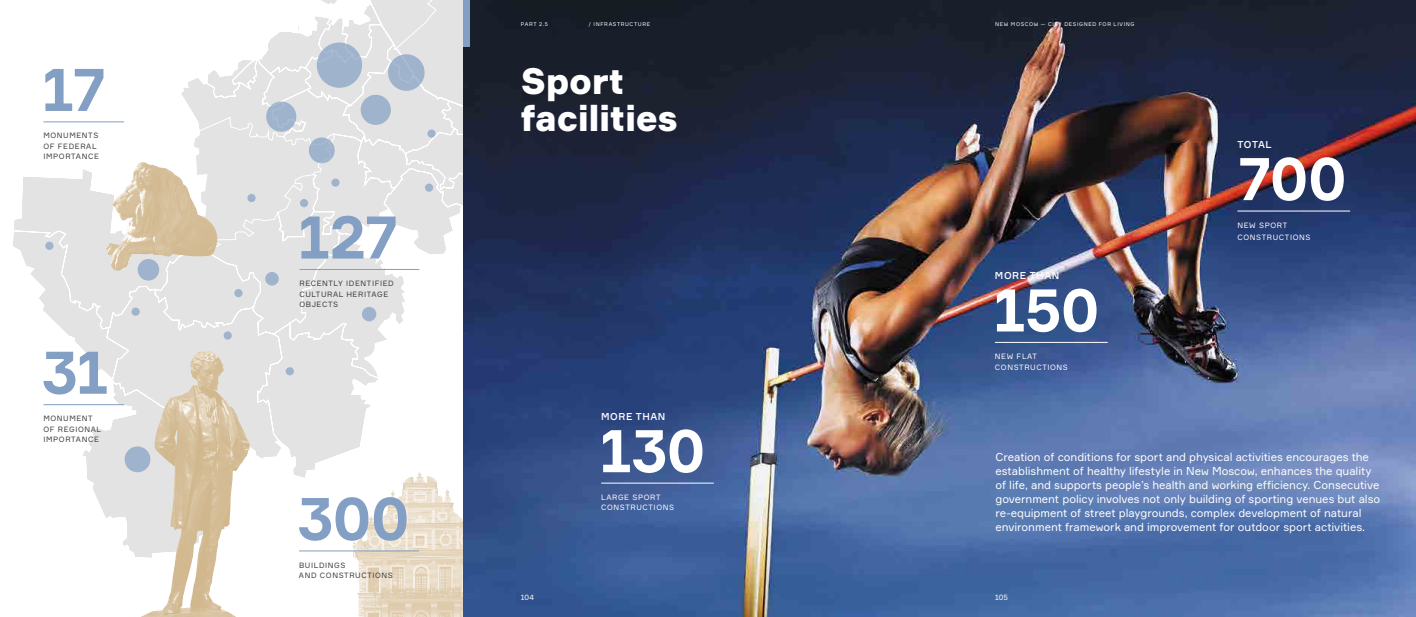
<style>
.page{position:relative;width:1416px;height:617px;background:#fff}
.page>*{position:absolute;margin:0;border:0;box-sizing:border-box;transform-origin:0 0}
.t1{font:700 60px "Formular";letter-spacing:-.02em;color:#839fc4}
.t2{font:700 60px "Formular";letter-spacing:-.02em;color:#fff}
.t3{font:900 36px/37.5px "Formular";letter-spacing:-.01em;color:#fff}
.t4{font:11.25px/13.9px "Formular";letter-spacing:-.005em;color:#fff}
.t5{font:500 9.75px "Formular";letter-spacing:.06em;color:#fff}
.t6{font:7.5px/10.5px "Formular";letter-spacing:.08em;color:#3b3b3a}
.t7{font:7.5px/10.5px "Formular";letter-spacing:.08em;color:#fff}
.t8{font:5.25px "Formular";letter-spacing:.12em;color:#fff}
</style>
<div class="page">
<svg style="left:13px;top:0;width:450px;height:557px"></svg>
<img style="left:106px;top:162px;width:112px;height:109px">
<img style="left:140px;top:351px;width:96px;height:266px">
<img style="left:343px;top:469px;width:120px;height:148px">
<div style="left:286px;top:367px;width:8px;height:8px;background:#9fb3cd;border-radius:50%"></div>
<div style="left:388px;top:54px;width:37px;height:37px;background:#9fb3cd;border-radius:50%"></div>
<div style="left:266px;top:101px;width:30px;height:31px;background:#9fb3cd;border-radius:50%"></div>
<div style="left:309px;top:137px;width:26px;height:26px;background:#9fb3cd;border-radius:50%"></div>
<div style="left:138px;top:259px;width:21px;height:21px;background:#9fb3cd;border-radius:50%"></div>
<div style="left:125px;top:446px;width:25px;height:26px;background:#9fb3cd;border-radius:50%"></div>
<div style="left:361px;top:95px;width:30px;height:30px;background:#9fb3cd;border-radius:50%"></div>
<div style="left:317px;top:42px;width:45px;height:46px;background:#9fb3cd;border-radius:50%"></div>
<div style="left:224px;top:331px;width:8px;height:8px;background:#9fb3cd;border-radius:50%"></div>
<svg style="left:427px;top:129px;width:9px;height:9px"></svg>
<div style="left:300px;top:199px;width:8px;height:8px;background:#9fb3cd;border-radius:50%"></div>
<svg style="left:247px;top:194px;width:9px;height:8px"></svg>
<svg style="left:45px;top:242px;width:9px;height:8px"></svg>
<div style="left:362px;top:307px;width:14px;height:14px;background:#9fb3cd;border-radius:50%"></div>
<div style="left:265px;top:272px;width:14px;height:13px;background:#9fb3cd;border-radius:50%"></div>
<svg style="left:425px;top:183px;width:8px;height:9px"></svg>
<svg style="left:331px;top:178px;width:9px;height:9px"></svg>
<svg style="left:132px;top:307px;width:8px;height:9px"></svg>
<svg style="left:234px;top:289px;width:9px;height:8px"></svg>
<hr style="left:44px;top:122px;width:80px;height:1px;background:#839fc4">
<hr style="left:44px;top:404px;width:80px;height:1px;background:#839fc4">
<hr style="left:299px;top:550px;width:120px;height:1px;background:#839fc4">
<hr style="left:299px;top:269px;width:120px;height:1px;background:#839fc4">
<img style="left:463px;top:0;width:953px;height:617px">
<hr style="left:601px;top:482px;width:113px;height:1px;background:#fff">
<hr style="left:995px;top:342px;width:113px;height:1px;background:#fff">
<hr style="left:1237px;top:211px;width:113px;height:1px;background:#fff">
<div style="left:463px;top:0;width:7px;height:47px;background:#839fc4"></div>
<h1 class="t1" style="left:42px;top:52px;width:66px">17</h1>
<p class="t6" style="left:43px;top:130px;width:57px">MONUMENTS<br>OF FEDERAL<br>IMPORTANCE</p>
<h1 class="t1" style="left:42px;top:335px;width:68px">31</h1>
<p class="t6" style="left:43px;top:413px;width:59px">MONUMENT<br>OF REGIONAL<br>IMPORTANCE</p>
<h1 class="t1" style="left:298px;top:200px;width:102px">127</h1>
<p class="t6" style="left:299px;top:278px;width:96px">RECENTLY IDENTIFIED<br>CULTURAL HERITAGE<br>OBJECTS</p>
<h1 class="t1" style="left:297px;top:481px;width:114px">300</h1>
<p class="t6" style="left:299px;top:559px;width:95px">BUILDINGS<br>AND CONSTRUCTIONS</p>
<p class="t8" style="left:521px;top:20px;width:29px">PART 2.5</p>
<p class="t8" style="left:589px;top:20px;width:63px">/ INFRASTRUCTURE</p>
<h2 class="t3" style="left:521px;top:62px;width:159px">Sport facilities</h2>
<p class="t5" style="left:601px;top:410px;width:66px">MORE THAN</p>
<h1 class="t2" style="left:600px;top:413px;width:107px">130</h1>
<p class="t7" style="left:601px;top:491px;width:75px">LARGE SPORT<br>CONSTRUCTIONS</p>
<p class="t8" style="left:995px;top:20px;width:141px">NEW MOSCOW — CITY DESIGNED FOR LIVING</p>
<p class="t5" style="left:995px;top:269px;width:66px">MORE THAN</p>
<h1 class="t2" style="left:994px;top:273px;width:107px">150</h1>
<p class="t7" style="left:995px;top:351px;width:75px">NEW FLAT<br>CONSTRUCTIONS</p>
<p class="t5" style="left:1237px;top:138px;width:36px">TOTAL</p>
<h1 class="t2" style="left:1237px;top:141px;width:111px">700</h1>
<p class="t7" style="left:1237px;top:220px;width:75px;line-height:11.2px">NEW SPORT<br>CONSTRUCTIONS</p>
<p class="t4" style="left:995px;top:450px;width:386px">Creation of conditions for sport and physical activities encourages the establishment of healthy lifestyle in New Moscow, enhances the quality of life, and supports people’s health and working efficiency. Consecutive government policy involves not only building of sporting venues but also re-equipment of street playgrounds, complex development of natural environment framework and improvement for outdoor sport activities.</p>
<p class="t7" style="left:521px;top:591px;width:15px">104</p>
<p class="t7" style="left:995px;top:592px;width:14px">105</p>
</div>
